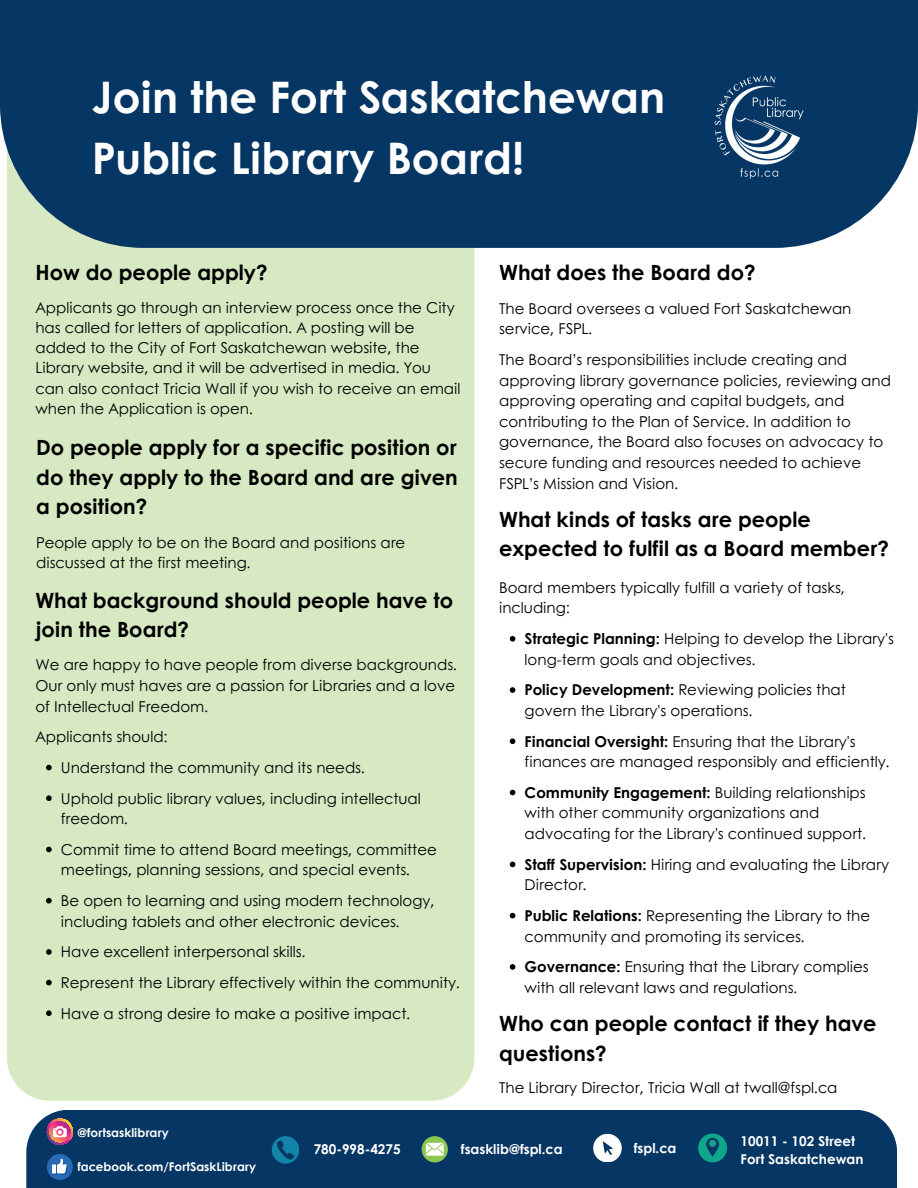
<style>
.page{position:relative;width:918px;height:1188px;background:#fff}
.page>*{position:absolute;margin:0;border:0;box-sizing:border-box;transform-origin:0 0}
.t1{font:700 43.5px/60.8px "Century Gothic";color:#fff}
.t2{font:700 21px/29.2px "Century Gothic";color:#000}
.t3{font:15px/20.7px "Century Gothic";color:#000}
.t4{font:700 13.5px/18px "Century Gothic";color:#fff}
.t5{font:700 12px "Century Gothic";color:#fff}
.s1{font-weight:700}
</style>
<div class="page">
<div style="left:7px;top:248px;width:467px;height:853px;background:#d6e9c2"></div>
<div style="left:26px;top:1110px;width:871px;height:78px;background:#063663"></div>
<svg style="left:422px;top:1136px;width:26px;height:26px"></svg>
<svg style="left:698px;top:1134px;width:29px;height:28px"></svg>
<svg style="left:593px;top:1134px;width:28px;height:28px"></svg>
<svg style="left:272px;top:1136px;width:27px;height:27px"></svg>
<svg style="left:47px;top:1119px;width:26px;height:26px"></svg>
<svg style="left:47px;top:1154px;width:26px;height:26px"></svg>
<svg style="left:46px;top:765px;width:6px;height:5px"></svg>
<svg style="left:46px;top:795px;width:6px;height:6px"></svg>
<svg style="left:46px;top:847px;width:6px;height:5px"></svg>
<svg style="left:46px;top:898px;width:6px;height:6px"></svg>
<svg style="left:46px;top:949px;width:6px;height:6px"></svg>
<svg style="left:46px;top:980px;width:6px;height:5px"></svg>
<svg style="left:46px;top:1010px;width:6px;height:6px"></svg>
<svg style="left:510px;top:636px;width:5px;height:6px"></svg>
<svg style="left:510px;top:687px;width:5px;height:6px"></svg>
<svg style="left:510px;top:738px;width:5px;height:6px"></svg>
<svg style="left:510px;top:790px;width:5px;height:5px"></svg>
<svg style="left:510px;top:862px;width:5px;height:5px"></svg>
<svg style="left:510px;top:913px;width:5px;height:5px"></svg>
<svg style="left:510px;top:964px;width:5px;height:6px"></svg>
<div style="left:0;top:0;width:917px;height:248px;background:#063663"></div>
<img style="left:714px;top:75px;width:90px;height:104px">
<h1 class="t1" style="left:92px;top:65px;width:575px">Join the Fort Saskatchewan<br>Public Library Board!</h1>
<h2 class="t2" style="left:35px;top:257px;width:234px">How do people apply?</h2>
<p class="t3" style="left:35px;top:297px;width:427px;line-height:20.2px">Applicants go through an interview process once the City has called for letters of application. A posting will be added to the City of Fort Saskatchewan website, the Library website, and it will be advertised in media. You can also contact Tricia Wall if you wish to receive an email when the Application is open.</p>
<h2 class="t2" style="left:36px;top:432px;width:423px;text-align:justify">Do people apply for a specific position or do they apply to the Board and are given a position?</h2>
<p class="t3" style="left:36px;top:532px;width:371px;line-height:20.2px">People apply to be on the Board and positions are discussed at the first meeting.</p>
<h2 class="t2" style="left:35px;top:585px;width:419px">What background should people have to join the Board?</h2>
<p class="t3" style="left:35px;top:654px;width:423px">We are happy to have people from diverse backgrounds.<br>Our only must haves are a passion for Libraries and a love of Intellectual Freedom.</p>
<p class="t3" style="left:61px;top:721px;width:361px;line-height:30.6px;text-indent:-25px">Applicants should:<br>Understand the community and its needs.<br>Uphold public library values, including intellectual</p>
<p class="t3" style="left:61px;top:803px;width:377px;line-height:30.6px">freedom.<br>Commit time to attend Board meetings, committee</p>
<p class="t3" style="left:61px;top:854px;width:375px;line-height:30.6px">meetings, planning sessions, and special events.<br>Be open to learning and using modern technology,</p>
<p class="t3" style="left:61px;top:906px;width:401px;line-height:30.6px">including tablets and other electronic devices.<br>Have excellent interpersonal skills.<br>Represent the Library effectively within the community.<br>Have a strong desire to make a positive impact.</p>
<h2 class="t2" style="left:499px;top:257px;width:258px">What does the Board do?</h2>
<p class="t3" style="left:499px;top:298px;width:354px">The Board oversees a valued Fort Saskatchewan service, FSPL.</p>
<p class="t3" style="left:499px;top:349px;width:393px">The Board’s responsibilities include creating and approving library governance policies, reviewing and approving operating and capital budgets, and contributing to the Plan of Service. In addition to governance, the Board also focuses on advocacy to secure funding and resources needed to achieve FSPL’s Mission and Vision.</p>
<h2 class="t2" style="left:499px;top:504px;width:391px">What kinds of tasks are people expected to fulfil as a Board member?</h2>
<p class="t3" style="left:499px;top:577px;width:347px">Board members typically fulfill a variety of tasks, including:</p>
<p class="t3" style="left:525px;top:628px;width:371px"><span class="s1">Strategic Planning:</span> Helping to develop the Library's long-term goals and objectives.</p>
<p class="t3" style="left:525px;top:679px;width:323px"><span class="s1">Policy Development:</span> Reviewing policies that govern the Library's operations.</p>
<p class="t3" style="left:525px;top:730px;width:366px"><span class="s1">Financial Oversight:</span> Ensuring that the Library's finances are managed responsibly and efficiently.</p>
<p class="t3" style="left:525px;top:782px;width:343px"><span class="s1">Community Engagement:</span> Building relationships with other community organizations and advocating for the Library's continued support.</p>
<p class="t3" style="left:525px;top:854px;width:366px"><span class="s1">Staff Supervision:</span> Hiring and evaluating the Library<br>Director.</p>
<p class="t3" style="left:525px;top:905px;width:347px"><span class="s1">Public Relations:</span> Representing the Library to the community and promoting its services.</p>
<p class="t3" style="left:525px;top:956px;width:346px"><span class="s1">Governance:</span> Ensuring that the Library complies with all relevant laws and regulations.</p>
<h2 class="t2" style="left:499px;top:1008px;width:379px">Who can people contact if they have questions?</h2>
<p class="t3" style="left:499px;top:1077px;width:340px">The Library Director, Tricia Wall at twall@fspl.ca</p>
<p class="t5" style="left:77px;top:1125px;width:93px">@fortsasklibrary</p>
<p class="t5" style="left:77px;top:1159px;width:180px">facebook.com/FortSaskLibrary</p>
<p class="t4" style="left:314px;top:1140px;width:88px">780-998-4275</p>
<p class="t4" style="left:461px;top:1139px;width:103px">fsasklib@fspl.ca</p>
<p class="t4" style="left:634px;top:1138px;width:44px">fspl.ca</p>
<p class="t4" style="left:741px;top:1132px;width:124px">10011 - 102 Street<br>Fort Saskatchewan</p>
</div>
